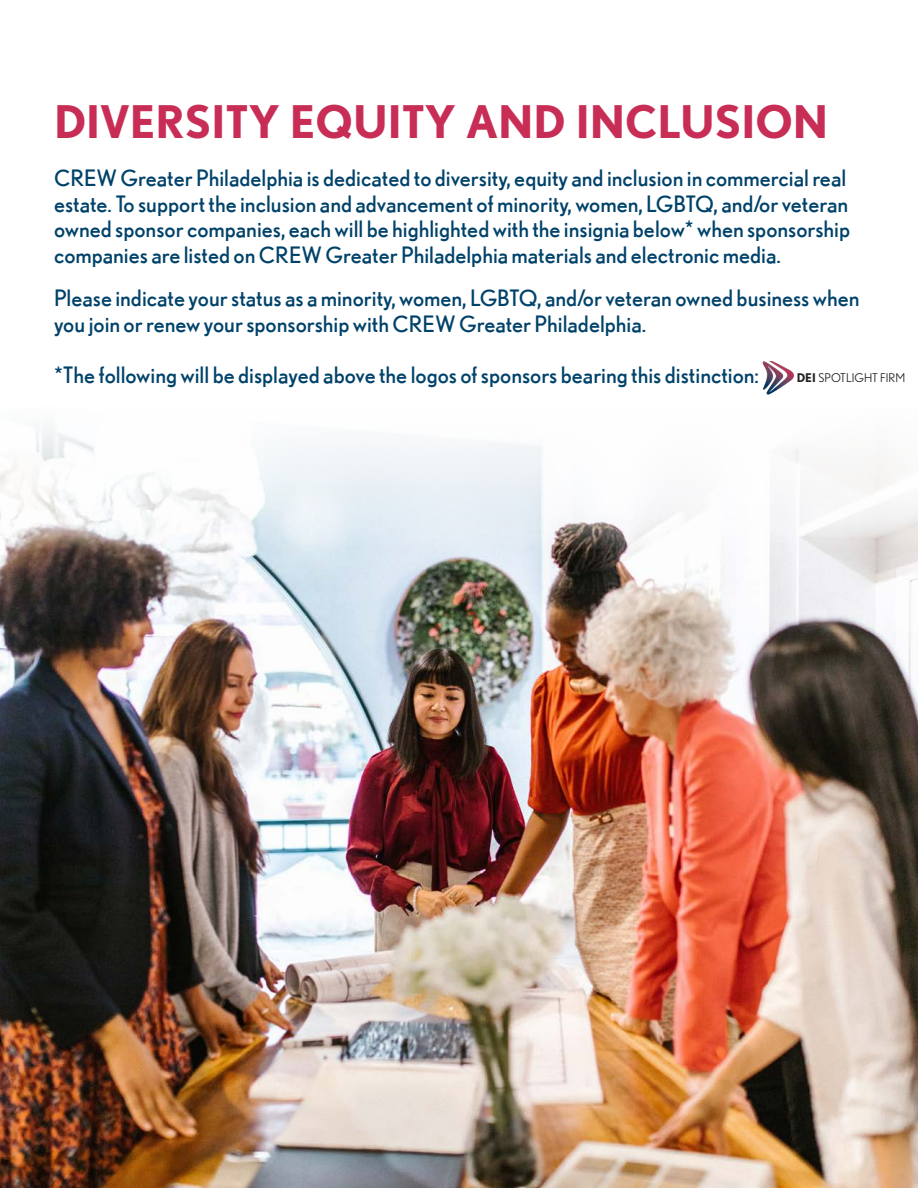
<style>
.page{position:relative;width:918px;height:1188px;background:#fff}
.page>*{position:absolute;margin:0;border:0;box-sizing:border-box;transform-origin:0 0}
.t1{font:700 45px "Nobel";color:#c82d55}
.t2{font:22.5px/25.5px "Nobel";color:#01426a}
.t3{font:12px "Nobel";color:#231f20}
.s1{font-weight:700}
</style>
<div class="page">
<img style="left:0;top:549px;width:918px;height:639px">
<img style="left:762px;top:362px;width:31px;height:33px">
<p class="t1" style="left:54px;top:95px;width:776px">DIVERSITY EQUITY AND INCLUSION</p>
<p class="t2" style="left:54px;top:165px;width:798px">CREW Greater Philadelphia is dedicated to diversity, equity and inclusion in commercial real estate. To support the inclusion and advancement of minority, women, LGBTQ, and/or veteran owned sponsor companies, each will be highlighted with the insignia below* when sponsorship companies are listed on CREW Greater Philadelphia materials and electronic media.</p>
<p class="t2" style="left:54px;top:285px;width:807px">Please indicate your status as a minority, women, LGBTQ, and/or veteran owned business when you join or renew your sponsorship with CREW Greater Philadelphia.</p>
<p class="t2" style="left:54px;top:362px;width:707px">*The following will be displayed above the logos of sponsors bearing this distinction:</p>
<p class="t3" style="left:797px;top:371px;width:110px"><span class="s1">DEI</span> SPOTLIGHT FIRM</p>
</div>
